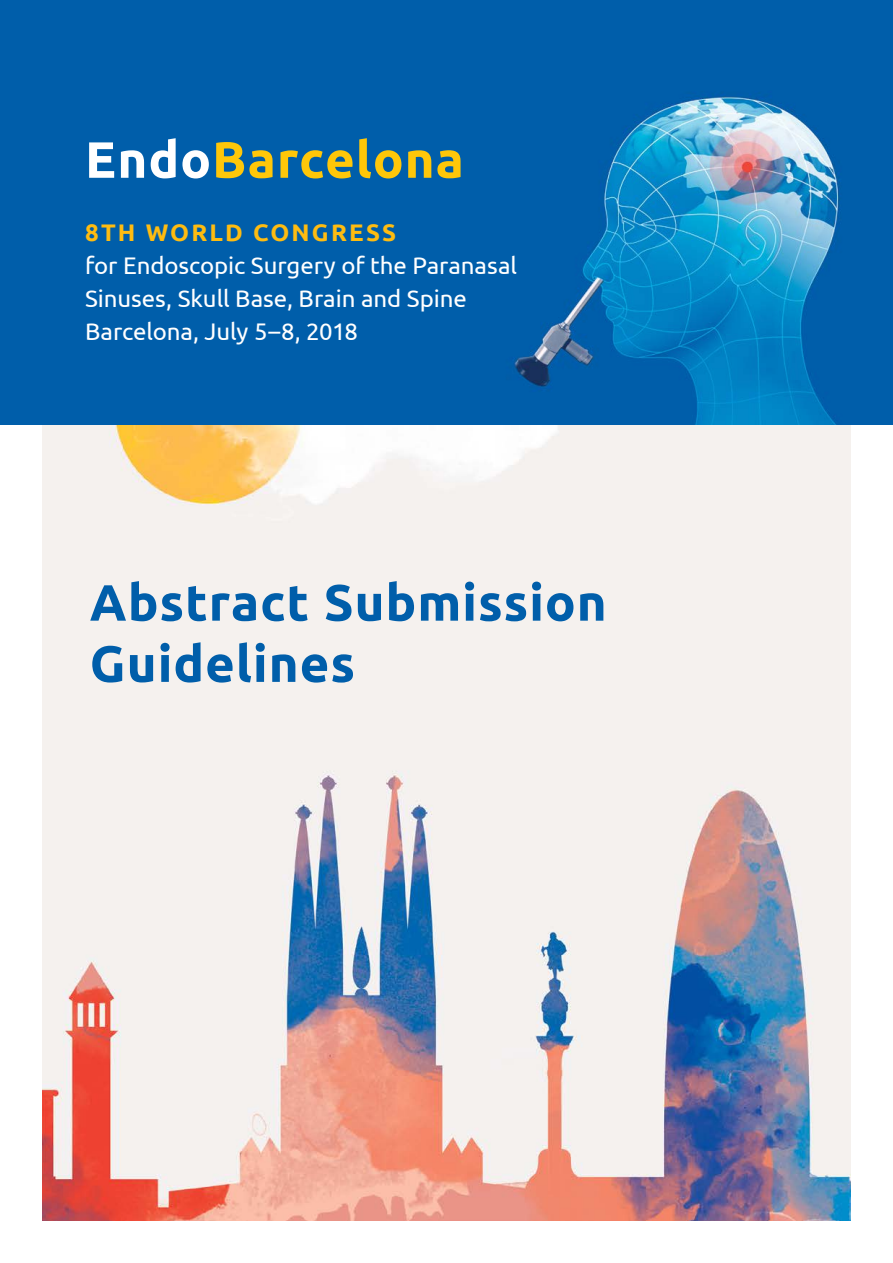
<style>
.page{position:relative;width:893px;height:1263px;background:#fff}
.page>*{position:absolute;margin:0;border:0;box-sizing:border-box;transform-origin:0 0}
.t1{font:700 51px/61.2px "Ubuntu";letter-spacing:.02em;color:#005eaa}
.t2{font:700 51px "Ubuntu";letter-spacing:.02em;color:#ffc709}
.t3{font:24px/33px "Ubuntu";letter-spacing:-.005em;color:#fff}
.t4{font:700 24px "Ubuntu";letter-spacing:.09em;color:#febc11}
.s1{color:#fff}
</style>
<div class="page">
<img style="left:43px;top:425px;width:807px;height:795px">
<div style="left:0;top:0;width:893px;height:425px;background:#005eaa"></div>
<img style="left:514px;top:93px;width:326px;height:332px">
<h1 class="t2" style="left:85px;top:129px;width:380px"><span class="s1">Endo</span>Barcelona</h1>
<p class="t4" style="left:85px;top:218px;width:313px">8TH WORLD CONGRESS</p>
<p class="t3" style="left:85px;top:248px;width:433px">for Endoscopic Surgery of the Paranasal<br>Sinuses, Skull Base, Brain and Spine<br>Barcelona, July 5–8, 2018</p>
<h1 class="t1" style="left:90px;top:571px;width:518px">Abstract Submission<br>Guidelines</h1>
</div>
